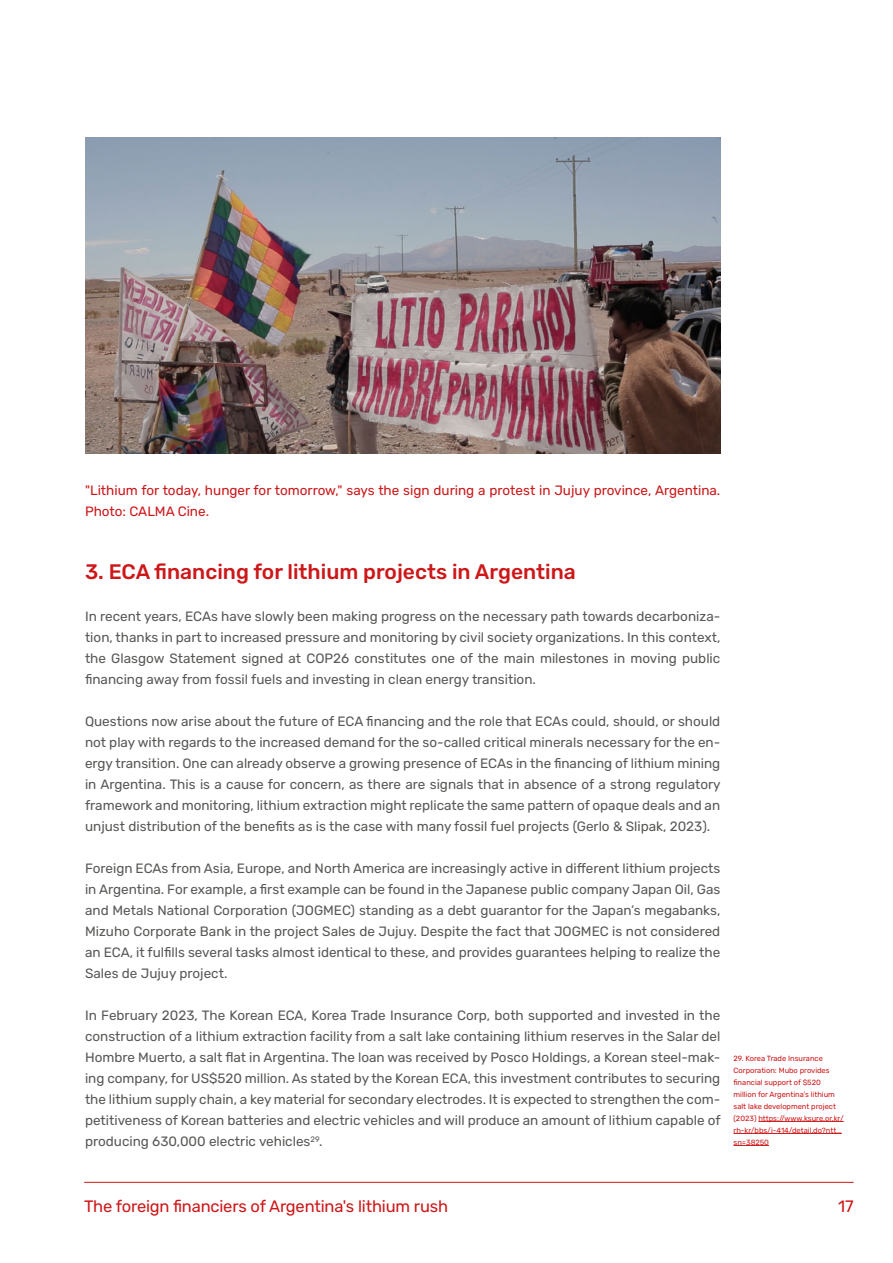
<style>
.page{position:relative;width:893px;height:1263px;background:#fff}
.page>*{position:absolute;margin:0;border:0;box-sizing:border-box;transform-origin:0 0}
.t1{font:500 21px "Rubik";color:#cd1719}
.t2{font:16.5px "Rubik";letter-spacing:-.01em;color:#cd1719}
.t3{font:13.5px/21px "Rubik";color:#585856;text-align:justify}
.t4{font:13.5px/21px "Rubik";color:#cd1719}
.t5{font:7.5px/12px "Rubik";color:#cd1719}
</style>
<div class="page">
<hr style="left:84px;top:1182px;width:770px;height:1px;background:#cd1719">
<img style="left:85px;top:137px;width:635px;height:316px">
<hr style="left:758px;top:1121px;width:86px;height:1px;background:#cd1719">
<hr style="left:733px;top:1133px;width:109px;height:1px;background:#cd1719">
<hr style="left:733px;top:1145px;width:36px;height:1px;background:#cd1719">
<p class="t4" style="left:85px;top:480px;width:637px">"Lithium for today, hunger for tomorrow," says the sign during a protest in Jujuy province, Argentina.<br>Photo: CALMA Cine.</p>
<h1 class="t1" style="left:85px;top:560px;width:492px">3. ECA financing for lithium projects in Argentina</h1>
<p class="t3" style="left:85px;top:606px;width:637px">In recent years, ECAs have slowly been making progress on the necessary path towards decarboniza&shy;tion, thanks in part to increased pressure and monitoring by civil society organizations. In this context, the Glasgow Statement signed at COP26 constitutes one of the main milestones in moving public financing away from fossil fuels and investing in clean energy transition.</p>
<p class="t3" style="left:85px;top:711px;width:637px">Questions now arise about the future of ECA financing and the role that ECAs could, should, or should not play with regards to the increased demand for the so-called critical minerals necessary for the en&shy;ergy transition. One can already observe a growing presence of ECAs in the financing of lithium mining in Argentina. This is a cause for concern, as there are signals that in absence of a strong regulatory framework and monitoring, lithium extraction might replicate the same pattern of opaque deals and an unjust distribution of the benefits as is the case with many fossil fuel projects (Gerlo &amp; Slipak, 2023).</p>
<p class="t3" style="left:85px;top:858px;width:637px">Foreign ECAs from Asia, Europe, and North America are increasingly active in different lithium projects in Argentina. For example, a first example can be found in the Japanese public company Japan Oil, Gas and Metals National Corporation (JOGMEC) standing as a debt guarantor for the Japan’s megabanks, Mizuho Corporate Bank in the project Sales de Jujuy. Despite the fact that JOGMEC is not considered an ECA, it fulfills several tasks almost identical to these, and provides guarantees helping to realize the Sales de Jujuy project.</p>
<p class="t3" style="left:85px;top:1005px;width:637px">In February 2023, The Korean ECA, Korea Trade Insurance Corp, both supported and invested in the construction of a lithium extraction facility from a salt lake containing lithium reserves in the Salar del Hombre Muerto, a salt flat in Argentina. The loan was received by Posco Holdings, a Korean steel-mak&shy;ing company, for US$520 million. As stated by the Korean ECA, this investment contributes to securing the lithium supply chain, a key material for secondary electrodes. It is expected to strengthen the com&shy;petitiveness of Korean batteries and electric vehicles and will produce an amount of lithium capable of producing 630,000 electric vehicles<sup>29</sup>.</p>
<p class="t5" style="left:733px;top:1053px;width:112px">29. Korea Trade Insurance<br>Corporation: Mubo provides financial support of $520 million for Argentina's lithium salt lake development project (2023) https://www.ksure.or.kr/ rh-kr/bbs/i-414/detail.do?ntt_ sn=38250</p>
<p class="t2" style="left:84px;top:1197px;width:365px">The foreign financiers of Argentina's lithium rush</p>
<p class="t2" style="left:838px;top:1197px;width:17px">17</p>
</div>
